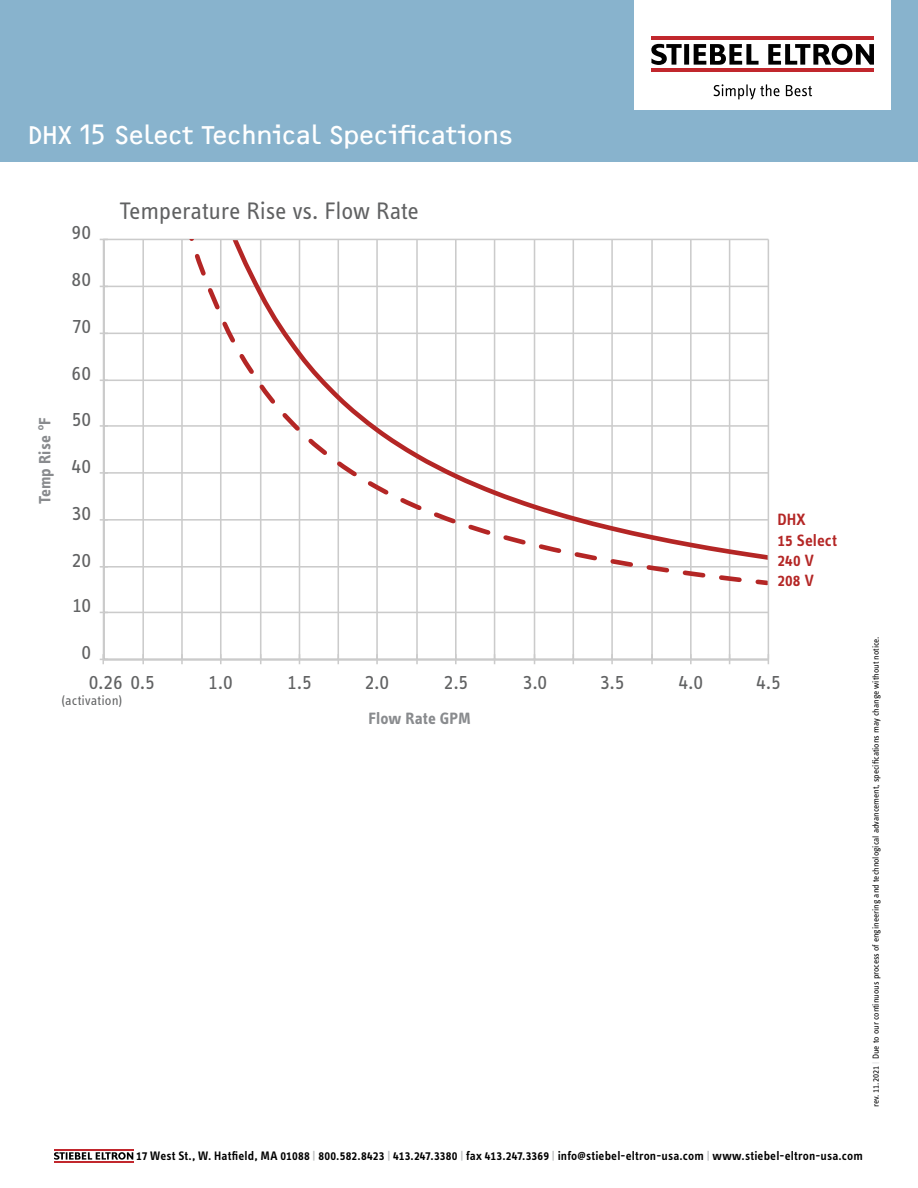
<style>
.page{position:relative;width:918px;height:1188px;background:#fff}
.page>*{position:absolute;margin:0;border:0;box-sizing:border-box;transform-origin:0 0}
.t1{font:26.55px "F2 FOCR Bczyk Com";letter-spacing:-.005em;color:#fff}
.t2{font:24.6px "STE Info Text";letter-spacing:-.01em;color:#606162}
.t3{font:21.6px/47px "STE Info Text";color:#616263}
.t4{font:700 16.95px "STE Info Text";color:#898b8e}
.t5{font:600 16.95px/20.4px "STE Info Text";letter-spacing:.005em;color:#b42625}
.t6{font:13.8px "STE Info Text";letter-spacing:.01em;color:#616263}
.t7{font:600 12.75px "STE Info Text";letter-spacing:.015em;color:#000}
.t8{font:9px "STE Info Text";color:#000}
.s1{color:#d1d3d4}
.s2{color:#bcbec0}
.s3{font-size:9px}
</style>
<div class="page">
<div style="left:0;top:0;width:918px;height:162px;background:#88b3cd"></div>
<div style="left:634px;top:0;width:257px;height:110px;background:#fff"></div>
<hr style="left:651px;top:36px;width:223px;height:4px;background:#c1272d">
<hr style="left:651px;top:68px;width:223px;height:4px;background:#c1272d">
<svg style="left:694px;top:44px;width:65px;height:21px"></svg>
<div style="left:684px;top:44px;width:5px;height:21px;background:#000"></div>
<svg style="left:768px;top:44px;width:106px;height:21px"></svg>
<svg style="left:651px;top:44px;width:31px;height:21px"></svg>
<svg style="left:714px;top:84px;width:66px;height:16px"></svg>
<svg style="left:786px;top:85px;width:26px;height:11px"></svg>
<hr style="left:54px;top:1150px;width:79px;height:1px;background:#c1272d">
<hr style="left:54px;top:1161px;width:79px;height:1px;background:#c1272d">
<svg style="left:54px;top:1152px;width:79px;height:8px"></svg>
<svg style="left:102px;top:240px;width:668px;height:421px"></svg>
<hr style="left:103px;top:240px;width:1px;height:420px;background:#cbcbcb">
<hr style="left:104px;top:659px;width:665px;height:1px;background:#cbcbcb">
<svg style="left:100px;top:654px;width:8px;height:10px"></svg>
<svg style="left:142px;top:654px;width:2px;height:10px"></svg>
<svg style="left:181px;top:654px;width:2px;height:10px"></svg>
<svg style="left:220px;top:654px;width:2px;height:10px"></svg>
<svg style="left:376px;top:654px;width:2px;height:10px"></svg>
<svg style="left:416px;top:654px;width:2px;height:10px"></svg>
<svg style="left:455px;top:654px;width:2px;height:10px"></svg>
<svg style="left:611px;top:654px;width:2px;height:10px"></svg>
<svg style="left:651px;top:654px;width:2px;height:10px"></svg>
<svg style="left:690px;top:654px;width:2px;height:10px"></svg>
<svg style="left:754px;top:240px;width:16px;height:323px"></svg>
<hr style="left:103px;top:239px;width:665px;height:1px;background:#cbcbcb">
<hr style="left:768px;top:549px;width:4px;height:96px;background:#fff">
<svg style="left:104px;top:239px;width:650px;height:347px"></svg>
<svg style="left:753px;top:577px;width:15px;height:11px"></svg>
<hr style="left:768px;top:239px;width:1px;height:420px;background:#cbcbcb">
<h1 class="t1" style="left:27px;top:120px;width:488px">DHX 15 Select Technical Specifications</h1>
<h3 class="t4" style="left:35px;top:504px;width:89px;rotate:-90deg">Temp Rise °F</h3>
<h3 class="t3" style="left:72px;top:209px;width:21px">90</h3>
<h3 class="t3" style="left:72px;top:256px;width:21px">80</h3>
<h3 class="t3" style="left:72px;top:303px;width:21px">70<br>60</h3>
<h3 class="t3" style="left:72px;top:395px;width:21px">50</h3>
<h3 class="t3" style="left:71px;top:442px;width:21px">40</h3>
<h3 class="t3" style="left:72px;top:489px;width:21px">30</h3>
<h3 class="t3" style="left:72px;top:536px;width:21px">20</h3>
<h3 class="t3" style="left:72px;top:582px;width:20px">10</h3>
<h2 class="t2" style="left:120px;top:197px;width:301px">Temperature Rise vs. Flow Rate</h2>
<h3 class="t5" style="left:777px;top:510px;width:61px">DHX<br>15 Select<br>240 V<br>208 V</h3>
<h3 class="t3" style="left:89px;top:638px;width:68px;line-height:29.1px;text-indent:-7px">0<br>0.26 0.5</h3>
<p class="t6" style="left:61px;top:693px;width:63px">(activation)</p>
<h3 class="t3" style="left:208px;top:658px;width:26px">1.0</h3>
<h3 class="t3" style="left:287px;top:658px;width:26px">1.5</h3>
<h3 class="t3" style="left:365px;top:658px;width:26px">2.0</h3>
<h3 class="t3" style="left:444px;top:658px;width:26px">2.5</h3>
<h3 class="t3" style="left:523px;top:658px;width:26px">3.0</h3>
<h3 class="t3" style="left:600px;top:658px;width:26px">3.5</h3>
<h3 class="t3" style="left:679px;top:658px;width:26px">4.0</h3>
<h3 class="t3" style="left:756px;top:658px;width:26px">4.5</h3>
<h3 class="t4" style="left:368px;top:709px;width:104px">Flow Rate GPM</h3>
<p class="t8" style="left:871px;top:1107px;width:472px;rotate:-90deg">rev. 11.2021 <span class="s1">|</span> Due to our continuous process of engineering and technological advancement, specifications may change without notice.</p>
<p class="t7" style="left:136px;top:1148px;width:728px">17 West St., W. Hatfield, MA 01088 <span class="s2">|</span> 800.582.8423 <span class="s2">|</span> 413.247.3380 <span class="s2">|</span> fax 413.247.3369 <span class="s2">|</span> info<span class="s3">@</span>stiebel-eltron-usa.com <span class="s2">|</span> www.stiebel-eltron-usa.com</p>
</div>
